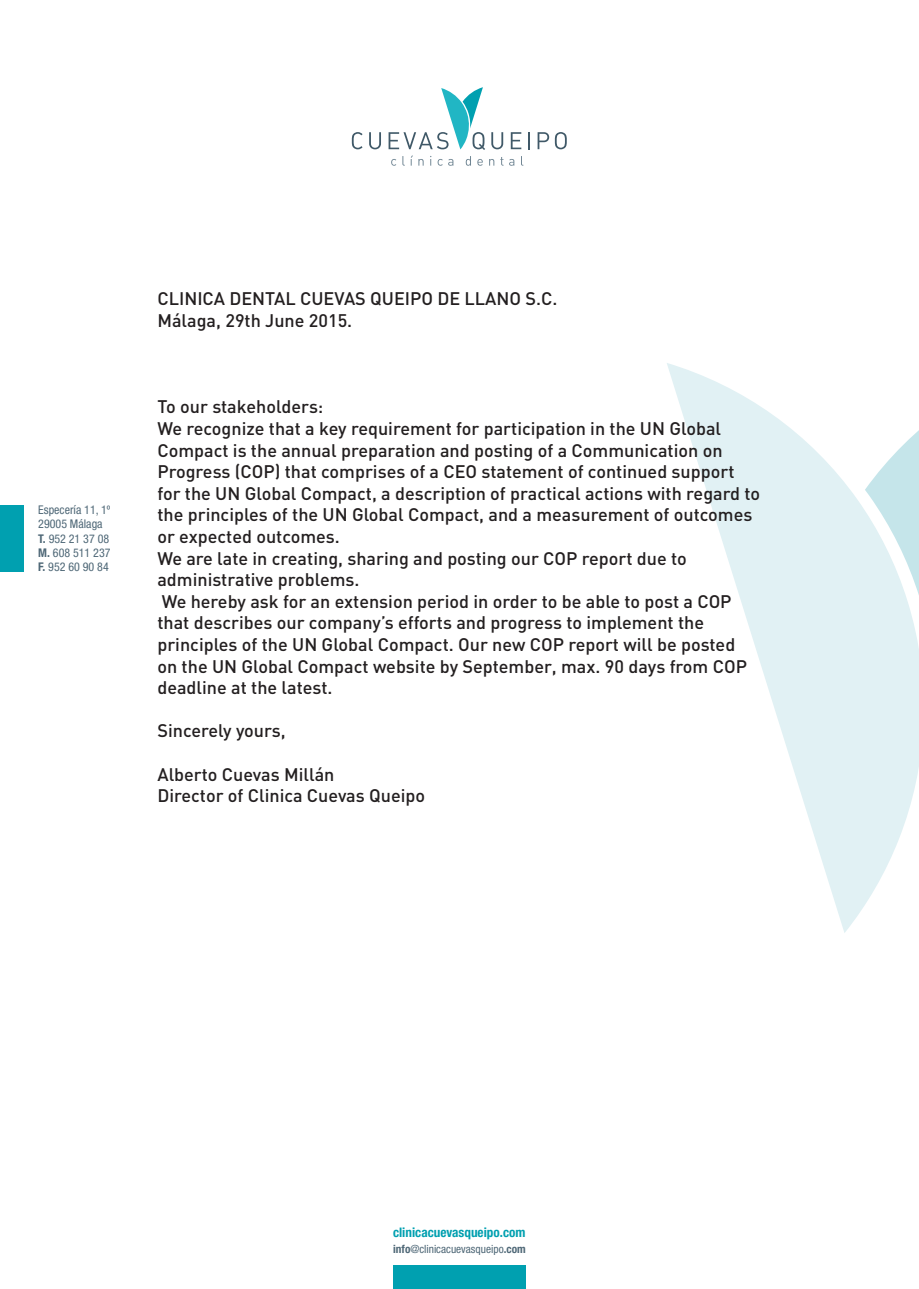
<style>
.page{position:relative;width:919px;height:1289px;background:#fff}
.page>*{position:absolute;margin:0;border:0;box-sizing:border-box;transform-origin:0 0}
.t1{font:500 18px/21.6px "DIN";color:#231f20}
.t2{font:700 condensed 13.2px "Helvetica Neue LT Std";color:#00a0b0}
.t3{font:condensed 12px "Helvetica Neue LT Std";color:#4f6877}
.t4{font:condensed 11.4px "Helvetica Neue LT Std";color:#4f6877}
.s1{font-weight:700}
</style>
<div class="page">
<svg style="left:352px;top:132px;width:10px;height:17px"></svg>
<svg style="left:369px;top:132px;width:12px;height:17px"></svg>
<svg style="left:491px;top:132px;width:12px;height:17px"></svg>
<svg style="left:510px;top:132px;width:11px;height:17px"></svg>
<svg style="left:528px;top:132px;width:1px;height:17px"></svg>
<svg style="left:537px;top:132px;width:12px;height:17px"></svg>
<svg style="left:555px;top:132px;width:11px;height:17px"></svg>
<svg style="left:391px;top:159px;width:5px;height:7px"></svg>
<svg style="left:402px;top:156px;width:21px;height:10px"></svg>
<svg style="left:437px;top:159px;width:5px;height:7px"></svg>
<svg style="left:448px;top:159px;width:5px;height:7px"></svg>
<svg style="left:465px;top:156px;width:6px;height:10px"></svg>
<svg style="left:477px;top:159px;width:6px;height:7px"></svg>
<svg style="left:489px;top:159px;width:5px;height:7px"></svg>
<svg style="left:500px;top:157px;width:3px;height:9px"></svg>
<svg style="left:509px;top:159px;width:5px;height:7px"></svg>
<svg style="left:521px;top:156px;width:2px;height:10px"></svg>
<svg style="left:388px;top:87px;width:97px;height:63px"></svg>
<div style="left:393px;top:1265px;width:132px;height:23px;background:#00a0b0"></div>
<div style="left:0;top:505px;width:24px;height:66px;background:#00a0b0"></div>
<svg style="left:667px;top:363px;width:251px;height:570px"></svg>
<svg style="left:864px;top:363px;width:54px;height:377px"></svg>
<p class="t3" style="left:38px;top:502px;width:74px">Especería 11, 1º</p>
<p class="t3" style="left:38px;top:517px;width:66px">29005 Málaga</p>
<p class="t3" style="left:38px;top:531px;width:72px"><span class="s1">T.</span> 952 21 37 08</p>
<p class="t3" style="left:38px;top:546px;width:74px"><span class="s1">M.</span> 608 511 237</p>
<p class="t3" style="left:38px;top:560px;width:72px"><span class="s1">F.</span> 952 60 90 84</p>
<p class="t1" style="left:157px;top:287px;width:401px">CLINICA DENTAL CUEVAS QUEIPO DE LLANO S.C.</p>
<p class="t1" style="left:157px;top:309px;width:196px">Málaga, 29th June 2015.</p>
<p class="t1" style="left:157px;top:395px;width:167px">To our stakeholders:</p>
<p class="t1" style="left:157px;top:417px;width:604px">We recognize that a key requirement for participation in the UN Global Compact is the annual preparation and posting of a Communication on Progress (COP) that comprises of a CEO statement of continued support for the UN Global Compact, a description of practical actions with regard to the principles of the UN Global Compact, and a measurement of outcomes or expected outcomes.</p>
<p class="t1" style="left:157px;top:546px;width:531px">We are late in creating, sharing and posting our COP report due to administrative problems.</p>
<p class="t1" style="left:157px;top:590px;width:591px">We hereby ask for an extension period in order to be able to post a COP that describes our company’s efforts and progress to implement the principles of the UN Global Compact. Our new COP report will be posted on the UN Global Compact website by September, max. 90 days from COP deadline at the latest.</p>
<p class="t1" style="left:157px;top:719px;width:130px">Sincerely yours,</p>
<p class="t1" style="left:157px;top:762px;width:178px">Alberto Cuevas Millán</p>
<p class="t1" style="left:157px;top:784px;width:269px">Director of Clinica Cuevas Queipo</p>
<p class="t2" style="left:393px;top:1223px;width:134px">clinicacuevasqueipo.com</p>
<p class="t4" style="left:393px;top:1242px;width:134px"><span class="s1">info</span>@clinicacuevasqueipo<span class="s1">.com</span></p>
</div>
